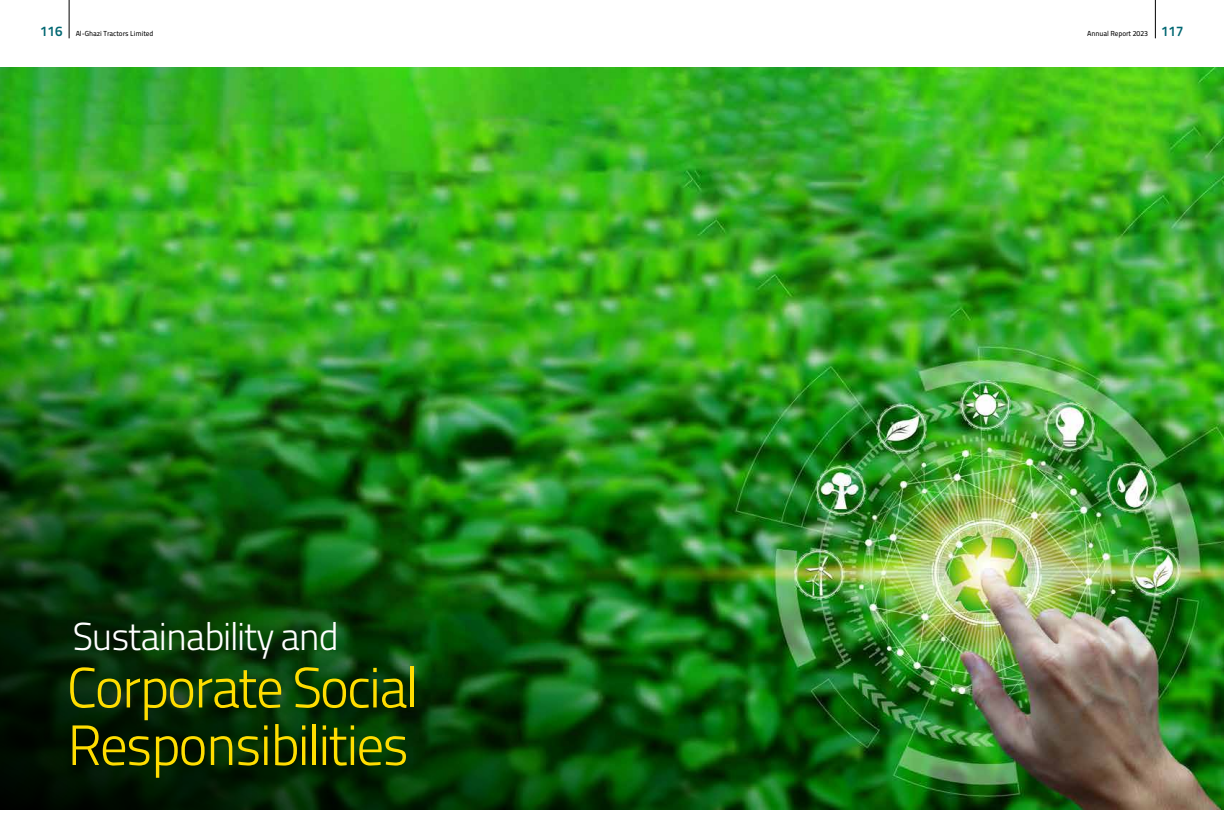
<style>
.page{position:relative;width:1224px;height:837px;background:#fff}
.page>*{position:absolute;margin:0;border:0;box-sizing:border-box;transform-origin:0 0}
.t1{font:56.7px/57.5px "Titillium Maps 26 L 250 wt";letter-spacing:-.05em;color:#fd0}
.t2{font:38.8px "Titillium Maps 26 L 250 wt";letter-spacing:-.05em;color:#fff}
.t3{font:7.2px "Titillium Maps 26 L 500 wt";letter-spacing:-.01em;color:#000}
.s1{font-family:"Titillium Maps 26 L 750 wt";font-size:14px;color:#006772}
</style>
<div class="page">
<img style="left:930px;top:67px;width:294px;height:743px">
<img style="left:0;top:67px;width:930px;height:743px">
<hr style="left:69px;top:0;width:1px;height:38px;background:#000">
<hr style="left:1155px;top:0;width:1px;height:38px;background:#000">
<p class="t3" style="left:40px;top:28px;width:115px"><span class="s1">116</span> Al-Ghazi Tractors Limited</p>
<p class="t3" style="left:1087px;top:28px;width:98px">Annual Report 2023 <span class="s1">117</span></p>
<h2 class="t2" style="left:72px;top:608px;width:268px">Sustainability and</h2>
<h1 class="t1" style="left:67px;top:656px;width:353px">Corporate Social<br>Responsibilities</h1>
</div>
